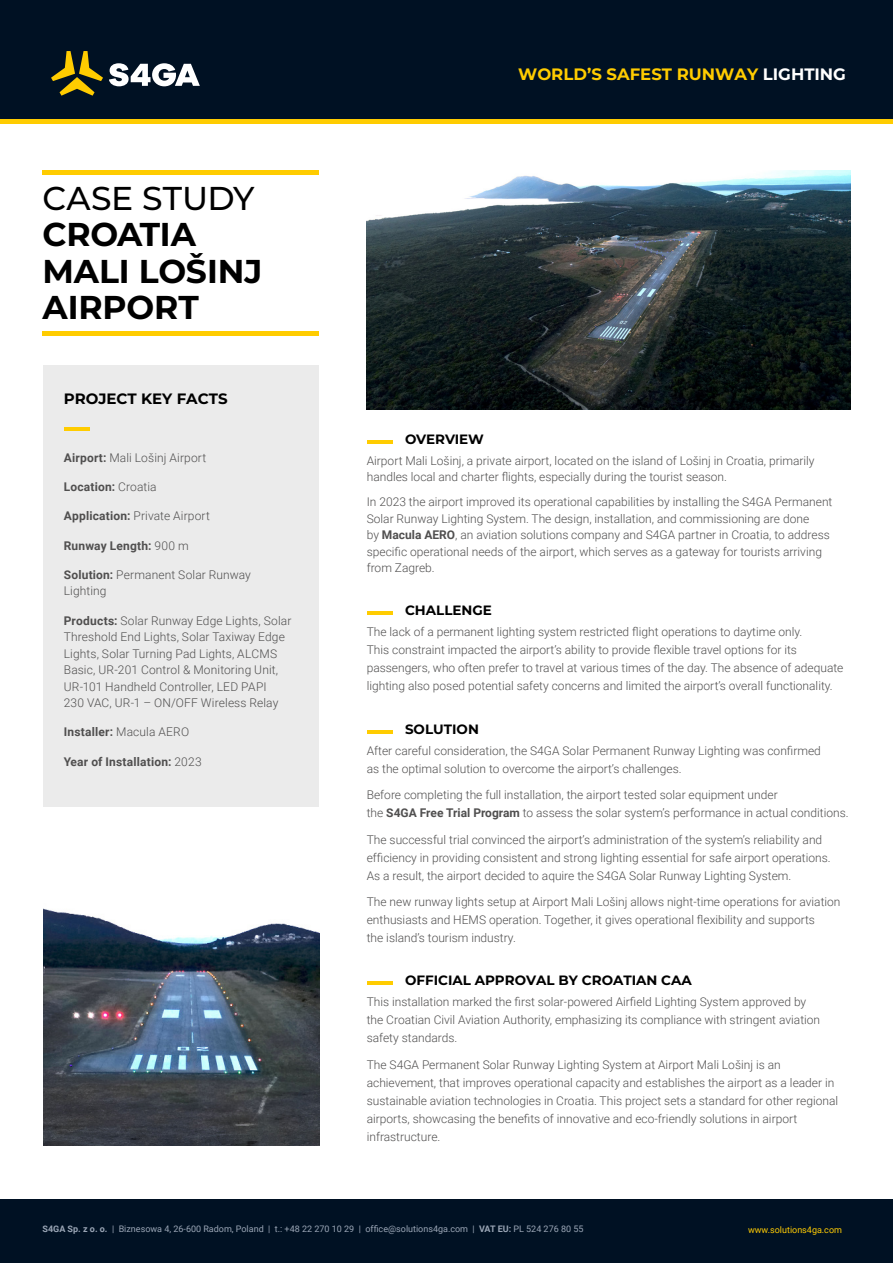
<style>
.page{position:relative;width:893px;height:1263px;background:#fff}
.page>*{position:absolute;margin:0;border:0;box-sizing:border-box;transform-origin:0 0}
.t1{font:100 33px/36px "Montserrat";letter-spacing:-.005em;color:#000}
.t2{font:500 33px "Montserrat";letter-spacing:-.01em;color:#000}
.t3{font:100 16.5px "Montserrat";color:#fc0}
.t4{font:100 15px "Montserrat";color:#000}
.t5{font:100 13.5px "Montserrat";color:#000}
.t6{font:300 12px/18px "Roboto";color:#504f4f}
.t7{font:700 12px "Roboto";letter-spacing:.015em;color:#504f4f}
.t8{font:9px "Roboto";color:#9aa5b5}
.t9{font:9px "Roboto";color:#fecb04}
.s1{font-weight:700}
.s2{font-weight:300}
.s3{color:#fff}
</style>
<div class="page">
<div style="left:0;top:0;width:893px;height:119px;background:#001123"></div>
<svg style="left:109px;top:63px;width:91px;height:23px"></svg>
<svg style="left:51px;top:51px;width:52px;height:45px"></svg>
<hr style="left:0;top:119px;width:893px;height:4px;background:#fc0">
<div style="left:0;top:1199px;width:893px;height:64px;background:#001123"></div>
<img style="left:367px;top:170px;width:483px;height:240px">
<hr style="left:43px;top:170px;width:276px;height:4px;background:#fc0">
<hr style="left:43px;top:332px;width:276px;height:4px;background:#fc0">
<img style="left:43px;top:908px;width:276px;height:237px">
<hr style="left:367px;top:440px;width:25px;height:3px;background:#fc0">
<div style="left:43px;top:365px;width:276px;height:441px;background:#ebebeb"></div>
<hr style="left:64px;top:427px;width:25px;height:4px;background:#fc0">
<hr style="left:367px;top:730px;width:25px;height:4px;background:#fc0">
<hr style="left:367px;top:612px;width:25px;height:3px;background:#fc0">
<hr style="left:367px;top:982px;width:25px;height:3px;background:#fc0">
<h1 class="t2" style="left:43px;top:176px;width:214px">CASE STUDY</h1>
<h1 class="t1" style="left:43px;top:216px;width:221px">CROATIA<br>MALI LOŠINJ<br>AIRPORT</h1>
<p class="t4" style="left:64px;top:388px;width:165px">PROJECT KEY FACTS</p>
<p class="t6" style="left:64px;top:448px;width:144px"><span class="s1">Airport:</span> Mali Lošinj Airport</p>
<p class="t7" style="left:64px;top:478px;width:94px">Location: <span class="s2">Croatia</span></p>
<p class="t6" style="left:64px;top:507px;width:148px"><span class="s1">Application:</span> Private Airport</p>
<p class="t7" style="left:64px;top:537px;width:126px">Runway Length: <span class="s2">900 m</span></p>
<p class="t6" style="left:64px;top:566px;width:189px;line-height:16.5px"><span class="s1">Solution:</span> Permanent Solar Runway<br>Lighting</p>
<p class="t6" style="left:64px;top:612px;width:229px;line-height:16.5px"><span class="s1">Products:</span> Solar Runway Edge Lights, Solar Threshold End Lights, Solar Taxiway Edge Lights, Solar Turning Pad Lights, ALCMS Basic, UR-201 Control &amp; Monitoring Unit, UR-101 Handheld Controller, LED PAPI<br>230 VAC, UR-1 – ON/OFF Wireless Relay</p>
<p class="t7" style="left:64px;top:724px;width:127px">Installer: <span class="s2">Macula AERO</span></p>
<p class="t7" style="left:64px;top:753px;width:139px">Year of Installation: <span class="s2">2023</span></p>
<h2 class="t3" style="left:518px;top:63px;width:329px">WORLD’S SAFEST RUNWAY <span class="s3">LIGHTING</span></h2>
<p class="t5" style="left:405px;top:430px;width:80px">OVERVIEW</p>
<p class="t6" style="left:367px;top:452px;width:449px;line-height:16.5px">Airport Mali Lošinj, a private airport, located on the island of Lošinj in Croatia, primarily handles local and charter flights, especially during the tourist season.</p>
<p class="t6" style="left:367px;top:493px;width:467px;line-height:16.5px">In 2023 the airport improved its operational capabilities by installing the S4GA Permanent Solar Runway Lighting System. The design, installation, and commissioning are done<br>by <span class="s1">Macula AERO</span>, an aviation solutions company and S4GA partner in Croatia, to address specific operational needs of the airport, which serves as a gateway for tourists arriving from Zagreb.</p>
<p class="t5" style="left:405px;top:601px;width:88px">CHALLENGE</p>
<p class="t6" style="left:367px;top:622px;width:478px">The lack of a permanent lighting system restricted flight operations to daytime only.<br>This constraint impacted the airport’s ability to provide flexible travel options for its passengers, who often prefer to travel at various times of the day. The absence of adequate lighting also posed potential safety concerns and limited the airport’s overall functionality.</p>
<p class="t5" style="left:405px;top:720px;width:75px">SOLUTION</p>
<p class="t6" style="left:367px;top:741px;width:456px">After careful consideration, the S4GA Solar Permanent Runway Lighting was confirmed as the optimal solution to overcome the airport’s challenges.</p>
<p class="t6" style="left:367px;top:785px;width:483px">Before completing the full installation, the airport tested solar equipment under<br>the <span class="s1">S4GA Free Trial Program</span> to assess the solar system’s performance in actual conditions.</p>
<p class="t6" style="left:367px;top:830px;width:465px">The successful trial convinced the airport’s administration of the system’s reliability and efficiency in providing consistent and strong lighting essential for safe airport operations.<br>As a result, the airport decided to aquire the S4GA Solar Runway Lighting System.</p>
<p class="t6" style="left:367px;top:892px;width:475px">The new runway lights setup at Airport Mali Lošinj allows night-time operations for aviation enthusiasts and HEMS operation. Together, it gives operational flexibility and supports<br>the island’s tourism industry.</p>
<p class="t5" style="left:405px;top:971px;width:288px">OFFICIAL APPROVAL BY CROATIAN CAA</p>
<p class="t6" style="left:367px;top:992px;width:455px">This installation marked the first solar-powered Airfield Lighting System approved by the Croatian Civil Aviation Authority, emphasizing its compliance with stringent aviation safety standards.</p>
<p class="t6" style="left:367px;top:1055px;width:473px">The S4GA Permanent Solar Runway Lighting System at Airport Mali Lošinj is an achievement, that improves operational capacity and establishes the airport as a leader in sustainable aviation technologies in Croatia. This project sets a standard for other regional airports, showcasing the benefits of innovative and eco-friendly solutions in airport infrastructure.</p>
<p class="t8" style="left:43px;top:1222px;width:542px"><span class="s1">S4GA Sp. z o. o.</span> | Biznesowa 4, 26-600 Radom, Poland | t.: +48 22 270 10 29 | office@solutions4ga.com | <span class="s1">VAT EU:</span> PL 524 276 80 55</p>
<p class="t9" style="left:748px;top:1224px;width:95px">www.solutions4ga.com</p>
</div>
